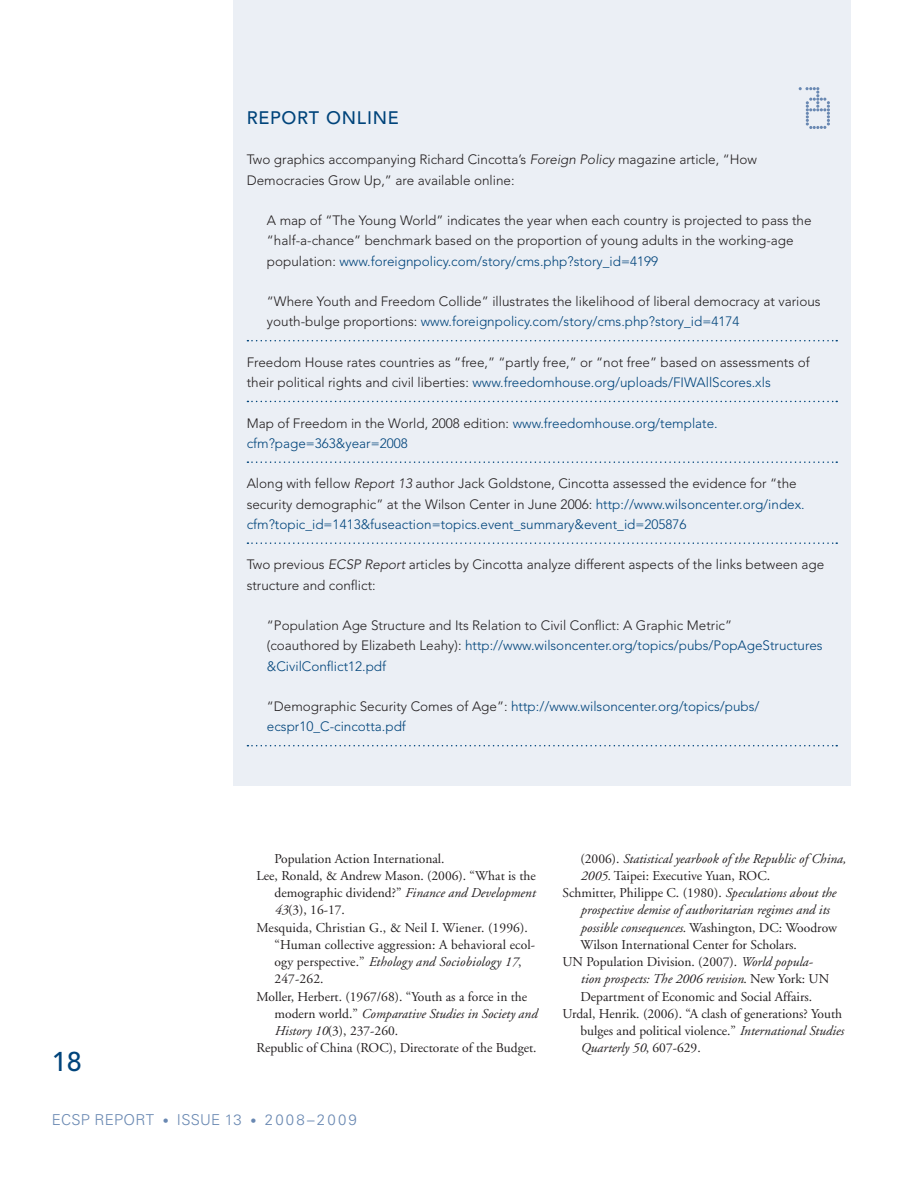
<style>
.page{position:relative;width:918px;height:1188px;background:#fff}
.page>*{position:absolute;margin:0;border:0;box-sizing:border-box;transform-origin:0 0}
.t1{font:500 27px "Avenir";color:#00447b}
.t2{font:500 18px "Avenir";color:#00447b}
.t3{font:300 15px "Univers";letter-spacing:.15em;color:#6988b2}
.t4{font:300 15px "Univers";letter-spacing:.015em;color:#6988b2}
.t5{font:300 13.5px/20.2px "Avenir";color:#231f20}
.t6{font:13.5px "Adobe Garamond";color:#231f20}
.t7{font:italic 13.5px "Adobe Garamond";color:#231f20}
.t8{font:300 13.5px/20.2px "Avenir";color:#00447b}
.s1{font-style:italic}
.s2{color:#00447b}
.s3{color:#231f20}
.s4{font-style:normal}
.s5{font-size:12px}
</style>
<div class="page">
<div style="left:233px;top:0;width:617px;height:785px;background:#ebeff5"></div>
<svg style="left:247px;top:340px;width:590px;height:1px"></svg>
<svg style="left:247px;top:401px;width:590px;height:1px"></svg>
<svg style="left:247px;top:461px;width:590px;height:2px"></svg>
<svg style="left:247px;top:542px;width:590px;height:2px"></svg>
<svg style="left:247px;top:745px;width:590px;height:1px"></svg>
<svg style="left:799px;top:87px;width:31px;height:42px"></svg>
<h1 class="t1" style="left:52px;top:1046px;width:32px">18</h1>
<h2 class="t2" style="left:247px;top:107px;width:25px">REPORT</h2>
<h2 class="t2" style="left:326px;top:107px;width:28px">ONLINE</h2>
<p class="t5" style="left:247px;top:150px;width:512px">Two graphics accompanying Richard Cincotta’s <span class="s1">Foreign Policy</span> magazine article, “H ow<br>Democracies Grow Up,” are available online:</p>
<p class="t5" style="left:267px;top:210px;width:546px">A map of “The Young World” indicates the year when each country is projected to pass the “half-a-chance” benchmark based on the proportion of young adults in the working-age population: <span class="s2">www.foreignpolicy.com/story/cms.php?story_id=4199</span></p>
<p class="t5" style="left:267px;top:291px;width:555px">“Where Youth and Freedom Collide” illustrates the likelihood of liberal democracy at various youth-bulge proportions: <span class="s2">www.foreignpolicy.com/story/cms.php?story_id=4174</span></p>
<p class="t5" style="left:247px;top:352px;width:565px">Freedom H ouse rates countries as “free,” “partly free,” or “not free” based on assessments of their political rights and civil liberties: <span class="s2">www.freedomhouse.org/uploads/FIWAllScores.xls</span></p>
<p class="t8" style="left:247px;top:413px;width:473px"><span class="s3">M ap of Freedom in the World, 2008 edition:</span> www.freedomhouse.org/template. cfm?page=363&amp;year=2008</p>
<p class="t5" style="left:247px;top:474px;width:560px">Along with fellow <span class="s1">Report 13</span> author Jack Goldstone, Cincotta assessed the evidence for “the security demographic” at the Wilson Center in June 2006: <span class="s2">http://www.wilsoncenter.org/index. cfm?topic_id=1413&amp;fuseaction=topics.event_summary&amp;event_id=205876</span></p>
<p class="t5" style="left:247px;top:555px;width:579px">Two previous <span class="s1">ECSP Report</span> articles by Cincotta analyze different aspects of the links between age structure and conflict:</p>
<p class="t5" style="left:267px;top:615px;width:557px">“Population Age Structure and Its Relation to Civil Conflict: A Graphic Metric”<br>(coauthored by Elizabeth Leahy): <span class="s2">http://www.wilsoncenter.org/topics/pubs/PopAgeStructures &amp;CivilConflict12.pdf</span></p>
<p class="t8" style="left:267px;top:696px;width:494px"><span class="s3">“Demographic Security Comes of Age”:</span> http://www.wilsoncenter.org/topics/pubs/ ecspr10_C-cincotta.pdf</p>
<p class="t6" style="left:275px;top:851px;width:172px">Population Action International.</p>
<p class="t6" style="left:256px;top:868px;width:281px">Lee, Ronald, &amp; Andrew Mason. (2006). “What is the</p>
<p class="t6" style="left:275px;top:886px;width:262px">demographic dividend?” <span class="s1">Finance and Development</span></p>
<p class="t6" style="left:275px;top:903px;width:72px"><span class="s1">43</span>(3), 16-17.</p>
<p class="t6" style="left:256px;top:920px;width:273px">Mesquida, Christian G., &amp; Neil I. Wiener. (1996).</p>
<p class="t6" style="left:275px;top:937px;width:262px">“Human collective aggression: A behavioral ecol-</p>
<p class="t7" style="left:275px;top:955px;width:249px"><span class="s4">ogy perspective.”</span> Ethology and Sociobiology 17<span class="s4">,</span></p>
<p class="t6" style="left:275px;top:972px;width:51px">247-262.</p>
<p class="t6" style="left:256px;top:989px;width:272px">Moller, Herbert. (1967/68). “Youth as a force in the</p>
<p class="t7" style="left:275px;top:1006px;width:264px"><span class="s4">modern world.”</span> Comparative Studies in Society and</p>
<p class="t6" style="left:275px;top:1024px;width:125px"><span class="s1">History 10</span>(3), 237-260.</p>
<p class="t6" style="left:256px;top:1041px;width:282px">Republic of China (ROC), Directorate of the Budget.</p>
<p class="t7" style="left:581px;top:851px;width:267px"><span class="s4">(2006).</span> Statistical yearbook of the Republic of China,</p>
<p class="t6" style="left:581px;top:868px;width:191px"><span class="s1">2005.</span> Taipei: Executive Yuan, ROC.</p>
<p class="t6" style="left:562px;top:886px;width:275px">Schmitter, Philippe C. (1980). <span class="s1">Speculations about the</span></p>
<p class="t7" style="left:581px;top:903px;width:250px">prospective demise of authoritarian regimes and its</p>
<p class="t6" style="left:581px;top:920px;width:258px"><span class="s1">possible consequences</span>. Washington, DC: Woodrow</p>
<p class="t6" style="left:581px;top:937px;width:218px">Wilson International Center for Scholars.</p>
<p class="t6" style="left:562px;top:955px;width:252px">UN Population Division. (2007). <span class="s1">World popula-</span></p>
<p class="t7" style="left:581px;top:972px;width:250px">tion prospects: The 2006 revision<span class="s4">. New York: UN</span></p>
<p class="t6" style="left:581px;top:989px;width:233px">Department of Economic and Social Affairs.</p>
<p class="t6" style="left:562px;top:1006px;width:281px">Urdal, Henrik. (2006). “A clash of generations? Youth</p>
<p class="t6" style="left:581px;top:1024px;width:265px">bulges and political violence.” <span class="s1">International Studies</span></p>
<p class="t7" style="left:581px;top:1041px;width:122px">Quarterly 50<span class="s4">, 607-629.</span></p>
<p class="t4" style="left:52px;top:1111px;width:74px">ECSP REPOR</p>
<p class="t3" style="left:146px;top:1111px;width:213px">T <span class="s5">•</span> ISSUE 13 <span class="s5">•</span> 2008–2009</p>
</div>
